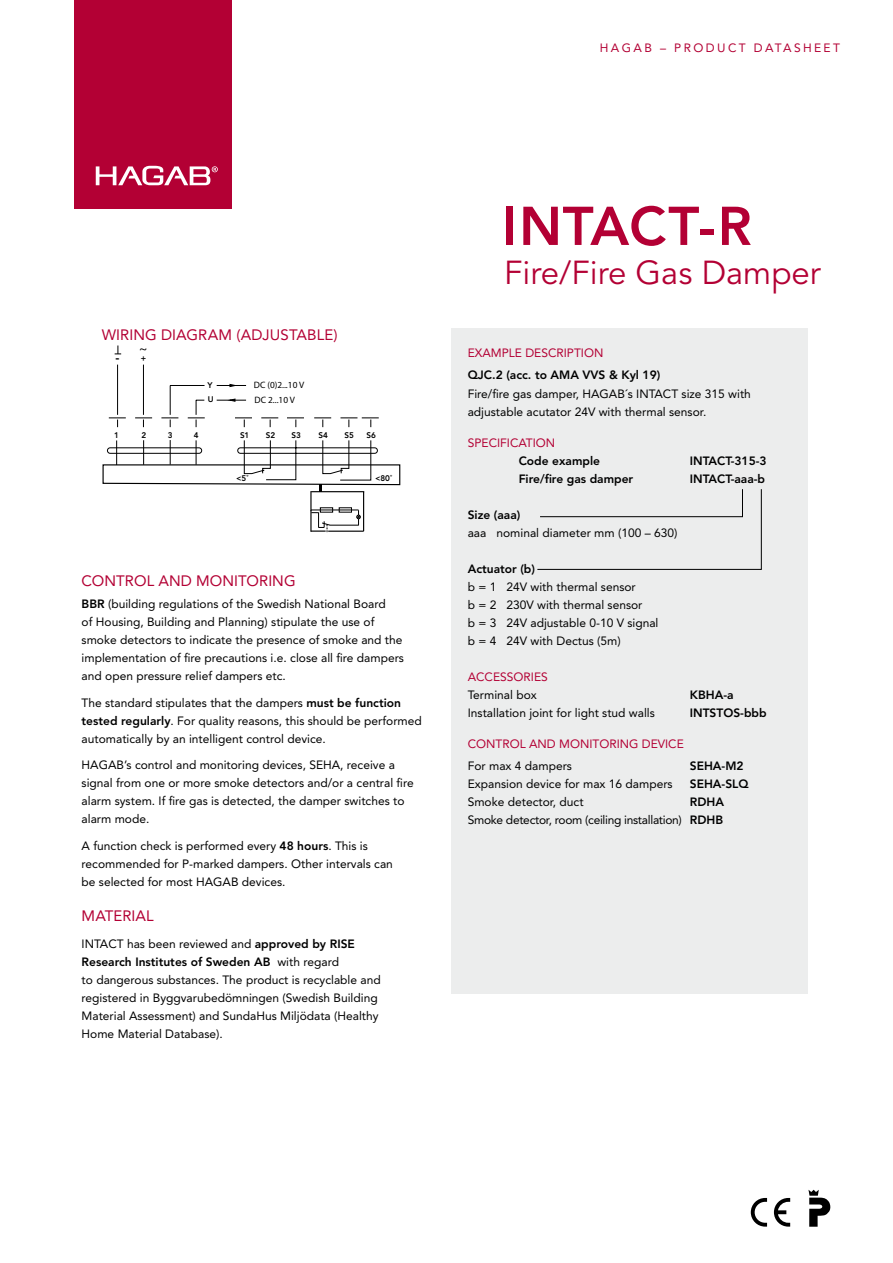
<style>
.page{position:relative;width:893px;height:1263px;background:#fff}
.page>*{position:absolute;margin:0;border:0;box-sizing:border-box;transform-origin:0 0}
.t1{font:800 54px "Avenir LT Std";letter-spacing:.01em;color:#b30034}
.t2{font:33px "Avenir LT Std";color:#b30034}
.t3{font:15px "Avenir LT Std";letter-spacing:.005em;color:#b30034}
.t4{font:800 12.75px "Avenir LT Std";color:#000}
.t5{font:12.75px "Myriad Pro";color:#000}
.t6{font:12px/18px "Avenir LT Std";color:#000}
.t7{font:800 12px "Avenir LT Std";color:#000}
.t8{font:12px "Avenir LT Std";color:#b30034}
.t9{font:12px/18px "Avenir LT Std";letter-spacing:-.025em;color:#000;text-align:right}
.t10{font:12px "Avenir LT Std";letter-spacing:.2em;color:#b30034}
.t11{font:9.3px/14.7px "Myriad Pro";color:#000}
.t12{font:800 8.1px "Avenir LT Std";color:#000}
.s1{font-size:8.1px}
.s2{font-weight:800}
</style>
<div class="page">
<div style="left:452px;top:328px;width:356px;height:666px;background:#eceded"></div>
<div style="left:74px;top:0;width:158px;height:209px;background:#b30034"></div>
<svg style="left:96px;top:166px;width:122px;height:19px"></svg>
<svg style="left:537px;top:489px;width:225px;height:81px"></svg>
<svg style="left:808px;top:1190px;width:22px;height:37px"></svg>
<svg style="left:751px;top:1198px;width:16px;height:28px"></svg>
<svg style="left:774px;top:1198px;width:16px;height:28px"></svg>
<hr style="left:170px;top:385px;width:35px;height:1px;background:#000">
<hr style="left:170px;top:385px;width:1px;height:30px;background:#000">
<hr style="left:117px;top:365px;width:1px;height:50px;background:#000">
<hr style="left:143px;top:365px;width:1px;height:50px;background:#000">
<svg style="left:217px;top:384px;width:29px;height:3px"></svg>
<svg style="left:102px;top:399px;width:299px;height:93px"></svg>
<div style="left:320px;top:508px;width:13px;height:4px;border:1px solid #000"></div>
<div style="left:339px;top:508px;width:13px;height:4px;border:1px solid #000"></div>
<hr style="left:311px;top:491px;width:53px;height:1px;background:#000">
<hr style="left:363px;top:492px;width:1px;height:39px;background:#000">
<hr style="left:328px;top:531px;width:36px;height:1px;background:#000">
<hr style="left:310px;top:510px;width:2px;height:22px;background:#000">
<hr style="left:310px;top:491px;width:2px;height:20px;background:#000">
<svg style="left:311px;top:510px;width:50px;height:22px"></svg>
<svg style="left:115px;top:345px;width:6px;height:10px"></svg>
<p class="t10" style="left:600px;top:40px;width:242px">HAGAB – PRODUCT DATASHEET</p>
<p class="t3" style="left:102px;top:326px;width:237px">WIRING DIAGRAM (ADJUSTABLE)</p>
<p class="t5" style="left:140px;top:341px;width:9px">~</p>
<p class="t4" style="left:116px;top:350px;width:32px">- <span class="s1">+</span></p>
<p class="t12" style="left:207px;top:380px;width:7px">Y</p>
<p class="t12" style="left:208px;top:395px;width:7px">U</p>
<p class="t11" style="left:254px;top:378px;width:52px">DC (0)2...10 V<br>DC 2...10 V</p>
<p class="t12" style="left:114px;top:431px;width:6px">1</p>
<p class="t12" style="left:142px;top:431px;width:6px">2</p>
<p class="t12" style="left:240px;top:431px;width:11px">S1</p>
<p class="t12" style="left:266px;top:431px;width:11px">S2</p>
<p class="t12" style="left:236px;top:474px;width:14px">&lt;5˚</p>
<p class="t12" style="left:375px;top:474px;width:19px">&lt;80˚</p>
<p class="t12" style="left:168px;top:431px;width:6px">3</p>
<p class="t12" style="left:194px;top:431px;width:6px">4</p>
<p class="t12" style="left:291px;top:431px;width:11px">S3</p>
<p class="t12" style="left:319px;top:431px;width:11px">S4</p>
<p class="t12" style="left:344px;top:431px;width:11px">S5</p>
<p class="t12" style="left:367px;top:431px;width:11px">S6</p>
<p class="t3" style="left:82px;top:572px;width:216px">CONTROL AND MONITORING</p>
<p class="t6" style="left:82px;top:595px;width:324px"><span class="s2">BBR</span> (building regulations of the Swedish National Board<br>of Housing, Building and Planning) stipulate the use of smoke detectors to indicate the presence of smoke and the implementation of fire precautions i.e. close all fire dampers and open pressure relief dampers etc.</p>
<p class="t6" style="left:82px;top:693px;width:342px">The standard stipulates that the dampers <span class="s2">must be function tested regularly</span>. For quality reasons, this should be performed automatically by an intelligent control device.</p>
<p class="t6" style="left:82px;top:756px;width:334px">HAGAB’s control and monitoring devices, SEHA, receive a signal from one or more smoke detectors and/or a central fire alarm system. If fire gas is detected, the damper switches to alarm mode.</p>
<p class="t6" style="left:82px;top:836px;width:313px">A function check is performed every <span class="s2">48 hours</span>. This is recommended for P-marked dampers. Other intervals can be selected for most HAGAB devices.</p>
<p class="t3" style="left:82px;top:907px;width:74px">MATERIAL</p>
<p class="t6" style="left:82px;top:934px;width:301px">INTACT has been reviewed and <span class="s2">approved by RISE Research Institutes of Sweden AB</span> with regard<br>to dangerous substances. The product is recyclable and registered in Byggvarubedömningen (Swedish Building Material Assessment) and SundaHus Miljödata (Healthy Home Material Database).</p>
<h1 class="t1" style="left:502px;top:194px;width:251px">INTACT-R</h1>
<h2 class="t2" style="left:504px;top:254px;width:318px">Fire/Fire Gas Damper</h2>
<p class="t8" style="left:468px;top:345px;width:137px">EXAMPLE DESCRIPTION</p>
<p class="t7" style="left:468px;top:368px;width:194px">QJC.2 (acc. to AMA VVS &amp; Kyl 19)</p>
<p class="t6" style="left:468px;top:385px;width:285px">Fire/fire gas damper, HAGAB´s INTACT size 315 with adjustable acutator 24V with thermal sensor.</p>
<p class="t8" style="left:468px;top:436px;width:89px">SPECIFICATION</p>
<p class="t7" style="left:519px;top:454px;width:83px">Code example</p>
<p class="t7" style="left:690px;top:454px;width:78px">INTACT-315-3</p>
<p class="t7" style="left:519px;top:472px;width:116px">Fire/fire gas damper</p>
<p class="t7" style="left:690px;top:472px;width:77px">INTACT-aaa-b</p>
<p class="t7" style="left:468px;top:508px;width:54px">Size (aaa)</p>
<p class="t6" style="left:468px;top:524px;width:211px">aaa nominal diameter mm (100 – 630)</p>
<p class="t7" style="left:468px;top:562px;width:69px">Actuator (b)</p>
<p class="t6" style="left:468px;top:578px;width:192px">b = 1 24V with thermal sensor<br>b = 2 230V with thermal sensor<br>b = 3 24V adjustable 0-10 V signal b = 4 24V with Dectus (5m)</p>
<p class="t8" style="left:468px;top:670px;width:82px">ACCESSORIES</p>
<p class="t6" style="left:468px;top:686px;width:71px">Terminal box</p>
<p class="t7" style="left:690px;top:688px;width:45px">KBHA-a</p>
<p class="t6" style="left:468px;top:704px;width:189px">Installation joint for light stud walls</p>
<p class="t7" style="left:690px;top:706px;width:78px">INTSTOS-bbb</p>
<p class="t8" style="left:468px;top:736px;width:218px">CONTROL AND MONITORING DEVICE</p>
<p class="t6" style="left:468px;top:757px;width:106px">For max 4 dampers</p>
<p class="t7" style="left:690px;top:759px;width:55px">SEHA-M2</p>
<p class="t6" style="left:468px;top:775px;width:206px">Expansion device for max 16 dampers</p>
<p class="t7" style="left:690px;top:777px;width:60px">SEHA-SLQ</p>
<p class="t6" style="left:468px;top:793px;width:117px">Smoke detector, duct</p>
<p class="t9" style="left:468px;top:793px;width:258px"><span class="s2">RDHA<br></span>Smoke detector, room (ceiling installation) <span class="s2">RDHB</span></p>
</div>
